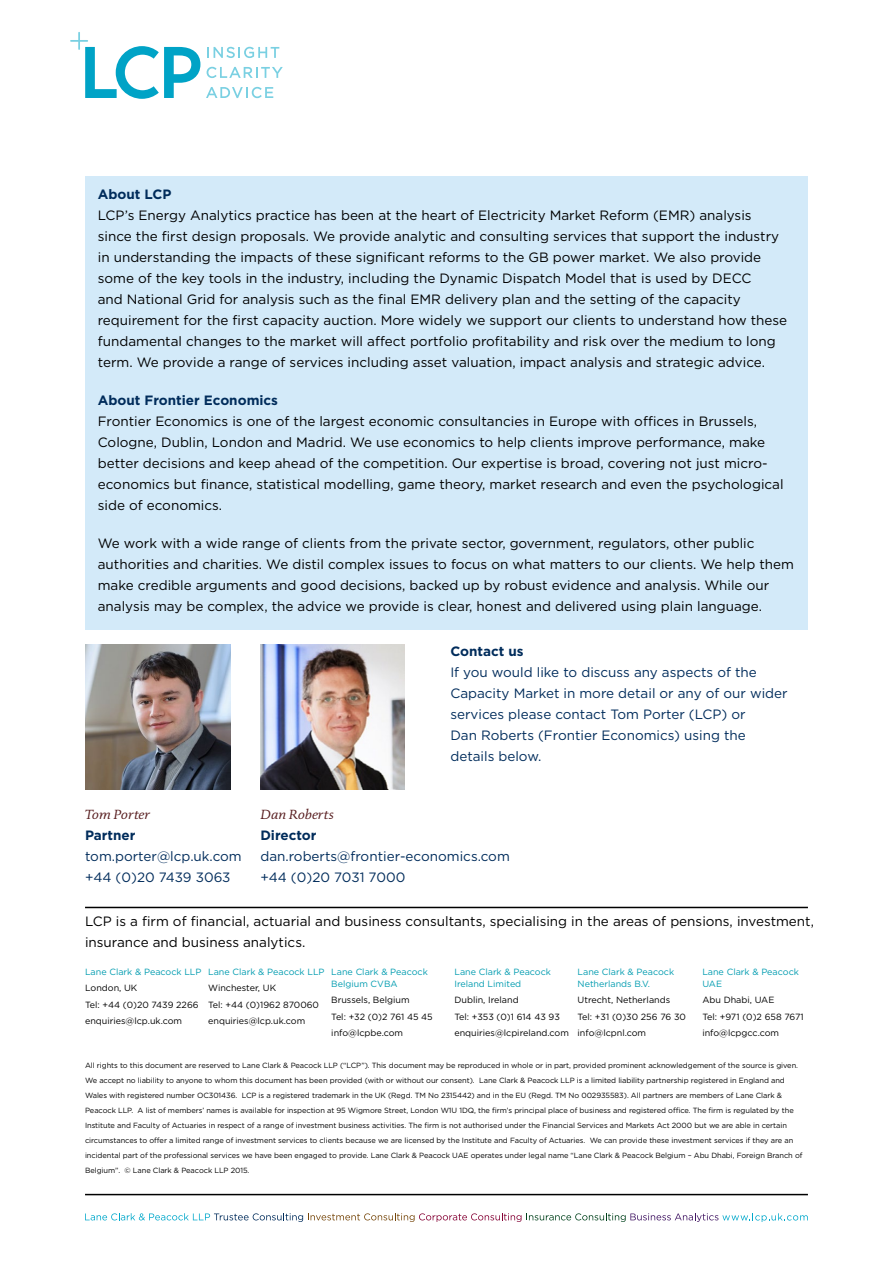
<style>
.page{position:relative;width:893px;height:1263px;background:#fff}
.page>*{position:absolute;margin:0;border:0;box-sizing:border-box;transform-origin:0 0}
.t1{font:13.5px/21px "Gotham";color:#000}
.t2{font:13.5px/21px "Gotham";color:#002c5b}
.t3{font:700 13.5px "Gotham";color:#002c5b}
.t4{font:italic 13.5px "DTL Documenta TOT";color:#571d1f}
.t5{font:9px/16.5px "Gotham";color:#000}
.t6{font:9px/12px "Gotham";color:#009cb0}
.t7{font:7.5px/15px "Gotham";letter-spacing:-.01em;color:#000}
</style>
<div class="page">
<svg style="left:207px;top:47px;width:72px;height:11px"></svg>
<svg style="left:206px;top:87px;width:67px;height:11px"></svg>
<svg style="left:207px;top:67px;width:76px;height:11px"></svg>
<svg style="left:70px;top:32px;width:130px;height:67px"></svg>
<hr style="left:85px;top:1194px;width:723px;height:1px;background:#000">
<hr style="left:85px;top:907px;width:723px;height:1px;background:#000">
<svg style="left:85px;top:1213px;width:723px;height:9px"></svg>
<img style="left:86px;top:645px;width:144px;height:144px">
<img style="left:260px;top:645px;width:145px;height:144px">
<div style="left:85px;top:176px;width:723px;height:453px;background:#d3eaf9"></div>
<p class="t3" style="left:98px;top:186px;width:75px">About LCP</p>
<p class="t1" style="left:98px;top:205px;width:691px">LCP’s Energy Analytics practice has been at the heart of Electricity Market Reform (EMR) analysis since the first design proposals. We provide analytic and consulting services that support the industry in understanding the impacts of these significant reforms to the GB power market. We also provide some of the key tools in the industry, including the Dynamic Dispatch Model that is used by DECC<br>and National Grid for analysis such as the final EMR delivery plan and the setting of the capacity requirement for the first capacity auction. More widely we support our clients to understand how these fundamental changes to the market will affect portfolio profitability and risk over the medium to long term. We provide a range of services including asset valuation, impact analysis and strategic advice.</p>
<p class="t3" style="left:98px;top:392px;width:182px">About Frontier Economics</p>
<p class="t1" style="left:98px;top:411px;width:687px">Frontier Economics is one of the largest economic consultancies in Europe with offices in Brussels, Cologne, Dublin, London and Madrid. We use economics to help clients improve performance, make better decisions and keep ahead of the competition. Our expertise is broad, covering not just micro&shy;economics but finance, statistical modelling, game theory, market research and even the psychological side of economics.</p>
<p class="t1" style="left:98px;top:533px;width:698px">We work with a wide range of clients from the private sector, government, regulators, other public authorities and charities. We distil complex issues to focus on what matters to our clients. We help them make credible arguments and good decisions, backed up by robust evidence and analysis. While our analysis may be complex, the advice we provide is clear, honest and delivered using plain language.</p>
<p class="t4" style="left:85px;top:806px;width:66px">Tom Porter</p>
<p class="t3" style="left:85px;top:826px;width:52px">Partner</p>
<p class="t2" style="left:85px;top:846px;width:158px">tom.porter@lcp.uk.com +44 (0)20 7439 3063</p>
<p class="t3" style="left:450px;top:642px;width:75px">Contact us</p>
<p class="t2" style="left:450px;top:661px;width:339px">If you would like to discuss any aspects of the Capacity Market in more detail or any of our wider services please contact Tom Porter (LCP) or<br>Dan Roberts (Frontier Economics) using the details below.</p>
<p class="t4" style="left:260px;top:806px;width:75px">Dan Roberts</p>
<p class="t3" style="left:260px;top:826px;width:58px">Director</p>
<p class="t2" style="left:260px;top:846px;width:251px">dan.roberts@frontier-economics.com +44 (0)20 7031 7000</p>
<p class="t1" style="left:85px;top:910px;width:730px">LCP is a firm of financial, actuarial and business consultants, specialising in the areas of pensions, investment, insurance and business analytics.</p>
<p class="t6" style="left:331px;top:965px;width:98px">Lane Clark &amp; Peacock<br>Belgium CVBA</p>
<p class="t5" style="left:331px;top:992px;width:103px">Brussels, Belgium<br>Tel: +32 (0)2 761 45 45 info@lcpbe.com</p>
<p class="t6" style="left:208px;top:965px;width:118px">Lane Clark &amp; Peacock LLP</p>
<p class="t5" style="left:208px;top:980px;width:112px">Winchester, UK<br>Tel: +44 (0)1962 870060 enquiries@lcp.uk.com</p>
<p class="t6" style="left:85px;top:965px;width:118px">Lane Clark &amp; Peacock LLP</p>
<p class="t5" style="left:85px;top:980px;width:115px">London, UK<br>Tel: +44 (0)20 7439 2266 enquiries@lcp.uk.com</p>
<p class="t6" style="left:454px;top:965px;width:98px">Lane Clark &amp; Peacock<br>Ireland Limited</p>
<p class="t5" style="left:454px;top:992px;width:116px">Dublin, Ireland<br>Tel: +353 (0)1 614 43 93 enquiries@lcpireland.com</p>
<p class="t6" style="left:578px;top:965px;width:98px">Lane Clark &amp; Peacock<br>Netherlands B.V.</p>
<p class="t5" style="left:578px;top:992px;width:110px">Utrecht, Netherlands<br>Tel: +31 (0)30 256 76 30 info@lcpnl.com</p>
<p class="t6" style="left:702px;top:965px;width:98px">Lane Clark &amp; Peacock<br>UAE</p>
<p class="t5" style="left:702px;top:992px;width:103px">Abu Dhabi, UAE<br>Tel: +971 (0)2 658 7671 info@lcpgcc.com</p>
<p class="t7" style="left:85px;top:1057px;width:719px">All rights to this document are reserved to Lane Clark &amp; Peacock LLP (“LCP”). This document may be reproduced in whole or in part, provided prominent acknowledgement of the source is given.<br>We accept no liability to anyone to whom this document has been provided (with or without our consent). Lane Clark &amp; Peacock LLP is a limited liability partnership registered in England and Wales with registered number OC301436. LCP is a registered trademark in the UK (Regd. TM No 2315442) and in the EU (Regd. TM No 002935583). All partners are members of Lane Clark &amp; Peacock LLP. A list of members’ names is available for inspection at 95 Wigmore Street, London W1U 1DQ, the firm’s principal place of business and registered office. The firm is regulated by the Institute and Faculty of Actuaries in respect of a range of investment business activities. The firm is not authorised under the Financial Services and Markets Act 2000 but we are able in certain circumstances to offer a limited range of investment services to clients because we are licensed by the Institute and Faculty of Actuaries. We can provide these investment services if they are an incidental part of the professional services we have been engaged to provide. Lane Clark &amp; Peacock UAE operates under legal name “Lane Clark &amp; Peacock Belgium – Abu Dhabi, Foreign Branch of Belgium”. © Lane Clark &amp; Peacock LLP 2015.</p>
</div>
